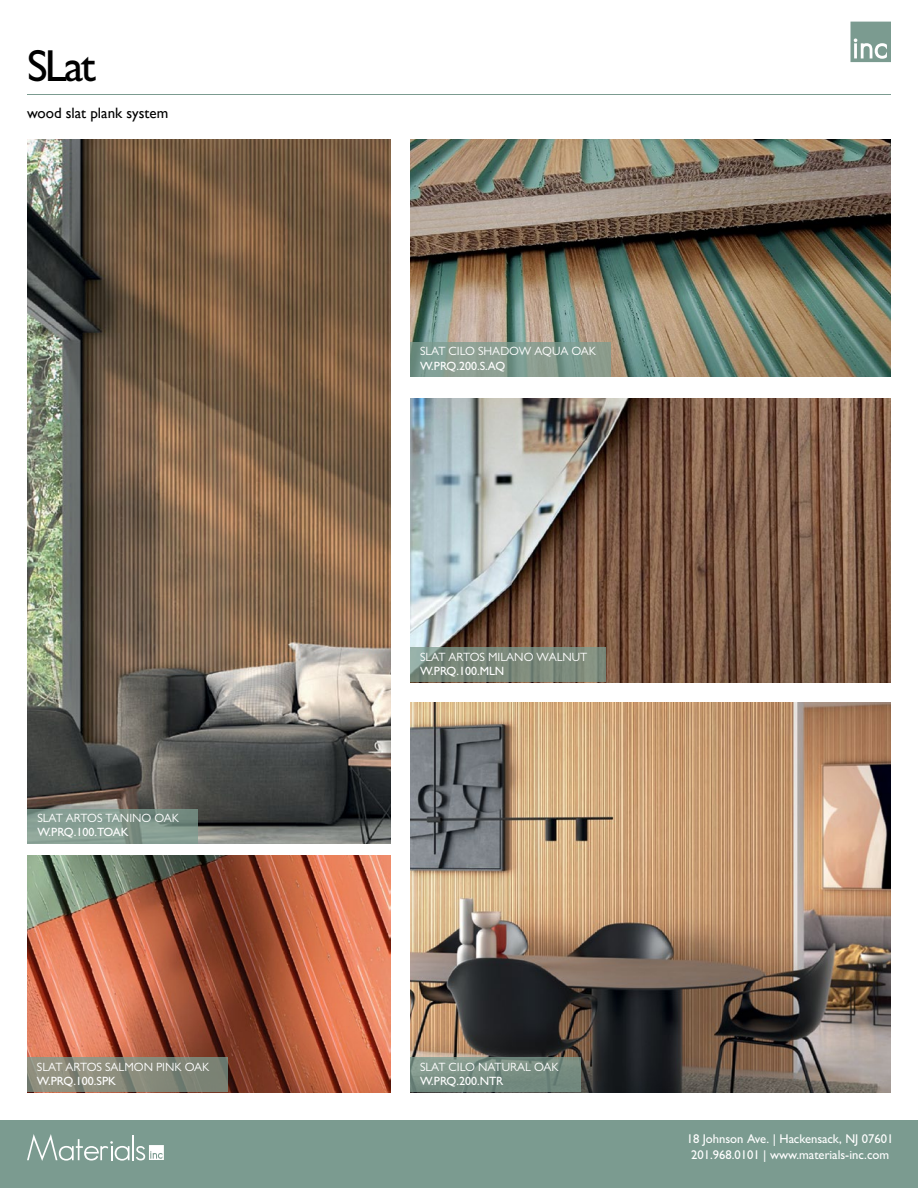
<style>
.page{position:relative;width:918px;height:1188px;background:#fff}
.page>*{position:absolute;margin:0;border:0;box-sizing:border-box;transform-origin:0 0}
.t1{font:500 45px "Gill Sans";color:#000}
.t2{font:15px "Gill Sans";color:#000}
.t3{font:500 12.75px/15.3px "Gill Sans";color:#fff;text-align:center}
.t4{font:12px "Gill Sans";color:#fff}
.t5{font:500 12px "Gill Sans";color:#fff}
</style>
<div class="page">
<hr style="left:27px;top:94px;width:864px;height:1px;background:#7b9b90">
<div style="left:0;top:1120px;width:918px;height:68px;background:#7b9b90"></div>
<svg style="left:27px;top:1134px;width:103px;height:27px"></svg>
<hr style="left:132px;top:1135px;width:2px;height:25px;background:#fff">
<svg style="left:136px;top:1145px;width:28px;height:15px"></svg>
<svg style="left:850px;top:22px;width:41px;height:40px"></svg>
<img style="left:27px;top:139px;width:364px;height:704px">
<img style="left:27px;top:856px;width:364px;height:236px">
<img style="left:410px;top:398px;width:481px;height:284px">
<img style="left:410px;top:703px;width:481px;height:389px">
<img style="left:410px;top:140px;width:481px;height:237px">
<svg style="left:28px;top:809px;width:170px;height:34px;fill:#879e93"></svg>
<svg style="left:27px;top:1058px;width:201px;height:34px"></svg>
<svg style="left:410px;top:342px;width:201px;height:35px;fill:#8a9e92"></svg>
<svg style="left:410px;top:1058px;width:171px;height:34px;fill:#768c81"></svg>
<svg style="left:410px;top:648px;width:196px;height:34px;fill:#7b897b"></svg>
<h1 class="t1" style="left:27px;top:39px;width:71px">SLat</h1>
<p class="t2" style="left:27px;top:105px;width:143px">wood slat plank system</p>
<p class="t4" style="left:37px;top:811px;width:143px">SLAT ARTOS TANINO OAK</p>
<p class="t5" style="left:37px;top:825px;width:93px">W.PRQ.100.TOAK</p>
<p class="t4" style="left:37px;top:1060px;width:174px">SLAT ARTOS SALMON PINK OAK</p>
<p class="t5" style="left:37px;top:1074px;width:81px">W.PRQ.100.SPK</p>
<p class="t4" style="left:420px;top:345px;width:178px">SLAT CILO SHADOW AQUA OAK</p>
<p class="t5" style="left:420px;top:359px;width:87px">W.PRQ.200.S.AQ</p>
<p class="t4" style="left:420px;top:650px;width:169px">SLAT ARTOS MILANO WALNUT</p>
<p class="t5" style="left:420px;top:664px;width:86px">W.PRQ.100.MLN</p>
<p class="t4" style="left:420px;top:1060px;width:140px">SLAT CILO NATURAL OAK</p>
<p class="t5" style="left:420px;top:1074px;width:85px">W.PRQ.200.NTR</p>
<p class="t3" style="left:687px;top:1131px;width:208px">18 Johnson Ave. | Hackensack, NJ 07601<br>201.968.0101 | www.materials-inc.com</p>
</div>
